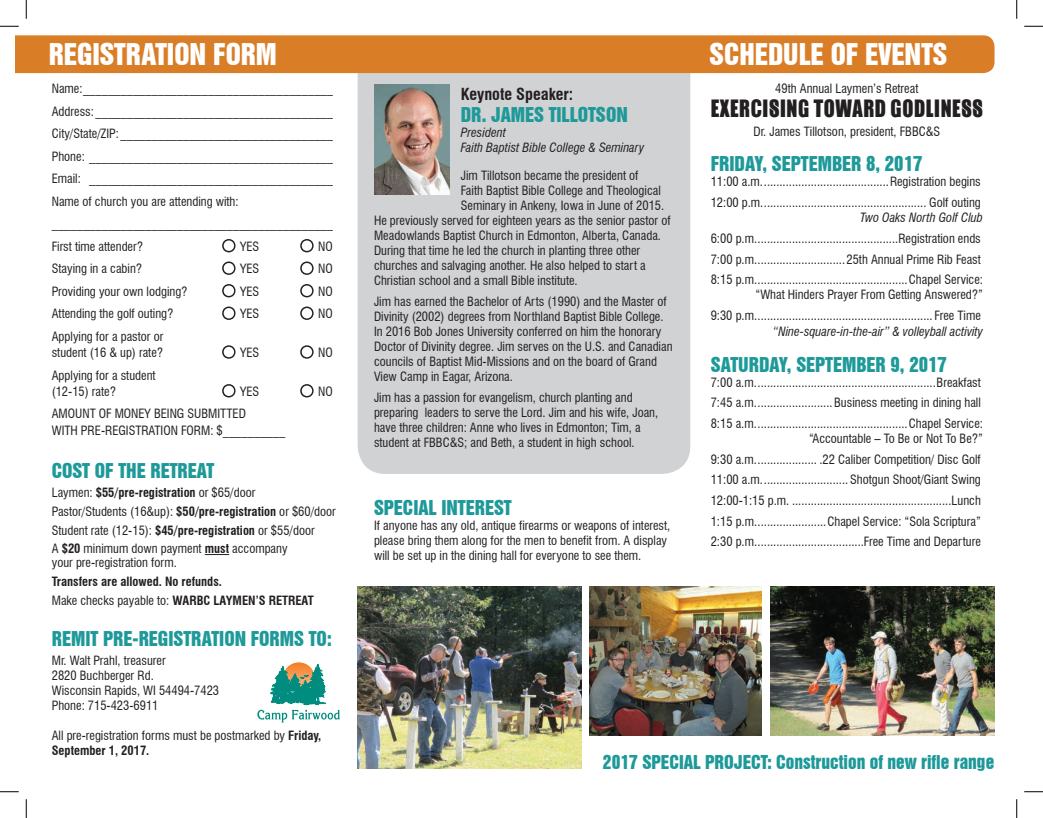
<style>
.page{position:relative;width:1043px;height:818px;background:#fff}
.page>*{position:absolute;margin:0;border:0;box-sizing:border-box;transform-origin:0 0}
.t1{font:300 50px "Swiss 721 BT";color:#231f20}
.t2{font:27.5px "Swiss 921 BT Regular A";color:#fff}
.t3{font:22.12px "Gabo Drive";letter-spacing:.03em;color:#231f20;scale:.92 1}
.t4{font:18.75px "Swiss 921 BT Regular A";color:#1e9999}
.t5{font:17.5px "Swiss 921 BT Regular A";color:#1e9999}
.t6{font:700 condensed 16.25px "Swiss 721 BT";color:#231f20}
.t7{font:condensed 12.5px/15px "Swiss 721 BT";color:#231f20}
.t8{font:italic condensed 12.5px/15px "Swiss 721 BT";color:#231f20}
.t9{font:700 condensed 12.5px/18.8px "Swiss 721 BT";color:#231f20}
.s1{font-weight:700}
.s2{font-weight:400}
</style>
<div class="page">
<div style="left:357px;top:44px;width:333px;height:430px;background:#d1d2d4;border-radius:28px"></div>
<div style="left:15px;top:35px;width:979px;height:38px;background:#da7d27"></div>
<div style="left:32px;top:65px;width:322px;height:710px;background:#fff"></div>
<svg style="left:205px;top:554px;width:24px;height:1px"></svg>
<img style="left:374px;top:85px;width:75px;height:109px">
<svg style="left:282px;top:661px;width:33px;height:34px"></svg>
<div style="left:282px;top:661px;width:34px;height:34px;border:1px solid #fff;border-radius:50%"></div>
<svg style="left:257px;top:664px;width:83px;height:58px"></svg>
<img style="left:589px;top:587px;width:172px;height:148px">
<img style="left:770px;top:587px;width:224px;height:148px">
<img style="left:357px;top:587px;width:224px;height:181px">
<svg style="left:0;top:25px;width:19px;height:2px"></svg>
<svg style="left:1024px;top:25px;width:18px;height:2px"></svg>
<svg style="left:0;top:791px;width:19px;height:1px"></svg>
<svg style="left:1024px;top:791px;width:18px;height:1px"></svg>
<svg style="left:25px;top:0;width:2px;height:19px"></svg>
<svg style="left:25px;top:799px;width:2px;height:19px"></svg>
<svg style="left:1016px;top:0;width:1px;height:19px"></svg>
<svg style="left:1016px;top:799px;width:1px;height:19px"></svg>
<h2 class="t2" style="left:49px;top:36px;width:230px">REGISTRATION FORM</h2>
<p class="t7" style="left:52px;top:77px;width:283px;line-height:22.5px">Name:________________________________________ Address: ______________________________________ City/State/ZIP: __________________________________ Phone: _______________________________________ Email: _______________________________________ Name of church you are attending with: _____________________________________________ First time attender?</p>
<h1 class="t1" style="left:221px;top:226px;width:18px">°</h1>
<p class="t7" style="left:240px;top:238px;width:21px">YES</p>
<h1 class="t1" style="left:299px;top:226px;width:18px">°</h1>
<p class="t7" style="left:318px;top:238px;width:16px">NO</p>
<p class="t7" style="left:52px;top:261px;width:92px">Staying in a cabin?</p>
<h1 class="t1" style="left:221px;top:249px;width:18px">°</h1>
<p class="t7" style="left:240px;top:261px;width:21px">YES</p>
<h1 class="t1" style="left:299px;top:249px;width:18px">°</h1>
<p class="t7" style="left:318px;top:261px;width:16px">NO</p>
<p class="t7" style="left:52px;top:283px;width:137px">Providing your own lodging?</p>
<h1 class="t1" style="left:221px;top:271px;width:18px">°</h1>
<p class="t7" style="left:240px;top:283px;width:21px">YES</p>
<h1 class="t1" style="left:299px;top:271px;width:18px">°</h1>
<p class="t7" style="left:318px;top:283px;width:16px">NO</p>
<p class="t7" style="left:52px;top:306px;width:123px">Attending the golf outing?</p>
<h1 class="t1" style="left:221px;top:294px;width:18px">°</h1>
<p class="t7" style="left:240px;top:306px;width:21px">YES</p>
<h1 class="t1" style="left:299px;top:294px;width:18px">°</h1>
<p class="t7" style="left:318px;top:306px;width:16px">NO</p>
<p class="t7" style="left:52px;top:328px;width:113px;line-height:16.2px">Applying for a pastor or student (16 &amp; up) rate?</p>
<h1 class="t1" style="left:221px;top:332px;width:18px">°</h1>
<p class="t7" style="left:240px;top:345px;width:21px">YES</p>
<h1 class="t1" style="left:299px;top:332px;width:18px">°</h1>
<p class="t7" style="left:318px;top:345px;width:16px">NO</p>
<p class="t7" style="left:52px;top:367px;width:105px;line-height:16.2px">Applying for a student (12-15) rate?</p>
<h1 class="t1" style="left:221px;top:371px;width:18px">°</h1>
<p class="t7" style="left:240px;top:383px;width:21px">YES</p>
<h1 class="t1" style="left:299px;top:371px;width:18px">°</h1>
<p class="t7" style="left:318px;top:383px;width:16px">NO</p>
<p class="t7" style="left:52px;top:405px;width:235px;line-height:16.2px">AMOUNT OF MONEY BEING SUBMITTED<br>WITH PRE-REGISTRATION FORM: $__________</p>
<h3 class="t4" style="left:52px;top:458px;width:164px">COST OF THE RETREAT</h3>
<p class="t7" style="left:52px;top:483px;width:286px;line-height:18.8px">Laymen: <span class="s1">$55/pre-registration</span> or $65/door<br>Pastor/Students (16&amp;up): <span class="s1">$50/pre-registration</span> or $60/door Student rate (12-15): <span class="s1">$45/pre-registration</span> or $55/door<br>A <span class="s1">$20</span> minimum down payment <span class="s1">must</span> accompany</p>
<p class="t7" style="left:52px;top:555px;width:127px">your pre-registration form.</p>
<p class="t9" style="left:52px;top:572px;width:263px">Transfers are allowed. No refunds.<br><span class="s2">Make checks payable to:</span> WARBC LAYMEN’S RETREAT</p>
<h3 class="t4" style="left:52px;top:626px;width:282px">REMIT PRE-REGISTRATION FORMS TO:</h3>
<p class="t7" style="left:52px;top:652px;width:169px">Mr. Walt Prahl, treasurer<br>2820 Buchberger Rd.<br>Wisconsin Rapids, WI 54494-7423<br>Phone: 715-423-6911</p>
<p class="t7" style="left:52px;top:727px;width:271px">All pre-registration forms must be postmarked by <span class="s1">Friday,<br>September 1, 2017.</span></p>
<h3 class="t6" style="left:461px;top:84px;width:114px">Keynote Speaker:</h3>
<h3 class="t4" style="left:461px;top:102px;width:168px">DR. JAMES TILLOTSON</h3>
<p class="t8" style="left:461px;top:125px;width:185px">President<br>Faith Baptist Bible College &amp; Seminary</p>
<p class="t7" style="left:461px;top:168px;width:179px">Jim Tillotson became the president of</p>
<p class="t7" style="left:461px;top:183px;width:201px">Faith Baptist Bible College and Theological</p>
<p class="t7" style="left:461px;top:198px;width:205px">Seminary in Ankeny, Iowa in June of 2015.</p>
<p class="t7" style="left:374px;top:213px;width:298px">He previously served for eighteen years as the senior pastor of</p>
<p class="t7" style="left:374px;top:228px;width:288px">Meadowlands Baptist Church in Edmonton, Alberta, Canada.</p>
<p class="t7" style="left:374px;top:243px;width:267px">During that time he led the church in planting three other</p>
<p class="t7" style="left:374px;top:258px;width:273px">churches and salvaging another. He also helped to start a</p>
<p class="t7" style="left:374px;top:273px;width:205px">Christian school and a small Bible institute.</p>
<p class="t7" style="left:374px;top:294px;width:300px">Jim has earned the Bachelor of Arts (1990) and the Master of Divinity (2002) degrees from Northland Baptist Bible College.<br>In 2016 Bob Jones University conferred on him the honorary Doctor of Divinity degree. Jim serves on the U.S. and Canadian councils of Baptist Mid-Missions and on the board of Grand View Camp in Eagar, Arizona.</p>
<p class="t7" style="left:374px;top:389px;width:286px">Jim has a passion for evangelism, church planting and preparing leaders to serve the Lord. Jim and his wife, Joan, have three children: Anne who lives in Edmonton; Tim, a student at FBBC&amp;S; and Beth, a student in high school.</p>
<h3 class="t4" style="left:374px;top:495px;width:139px">SPECIAL INTEREST</h3>
<p class="t7" style="left:374px;top:518px;width:298px">If anyone has any old, antique firearms or weapons of interest, please bring them along for the men to benefit from. A display will be set up in the dining hall for everyone to see them.</p>
<h2 class="t2" style="left:709px;top:36px;width:239px">SCHEDULE OF EVENTS</h2>
<p class="t7" style="left:775px;top:81px;width:145px">49th Annual Laymen’s Retreat</p>
<h3 class="t3" style="left:710px;top:93px;width:297px">EXERCISING TOWARD GODLINESS</h3>
<p class="t7" style="left:753px;top:123px;width:188px">Dr. James Tillotson, president, FBBC&amp;S</p>
<h3 class="t4" style="left:710px;top:151px;width:213px">FRIDAY, SEPTEMBER 8, 2017</h3>
<p class="t7" style="left:710px;top:171px;width:271px;line-height:20.6px">11:00 a.m.........................................Registration begins<br>12:00 p.m..................................................... Golf outing</p>
<p class="t8" style="left:860px;top:210px;width:124px">Two Oaks North Golf Club</p>
<p class="t7" style="left:710px;top:228px;width:274px;line-height:20.6px">6:00 p.m..............................................Registration ends<br>7:00 p.m.............................25th Annual Prime Rib Feast<br>8:15 p.m.................................................Chapel Service:</p>
<p class="t7" style="left:710px;top:284px;width:274px;line-height:20.6px;text-align:right">“What Hinders Prayer From Getting Answered?”<br>9:30 p.m......................................................... Free Time</p>
<p class="t8" style="left:773px;top:323px;width:211px">“Nine-square-in-the-air” &amp; volleyball activity</p>
<h3 class="t4" style="left:710px;top:352px;width:238px">SATURDAY, SEPTEMBER 9, 2017</h3>
<p class="t7" style="left:710px;top:372px;width:274px;line-height:20.6px">7:00 a.m..........................................................Breakfast<br>7:45 a.m.........................Business meeting in dining hall<br>8:15 a.m.................................................Chapel Service:</p>
<p class="t7" style="left:710px;top:428px;width:274px;line-height:20.6px;text-indent:98px">“Accountable – To Be or Not To Be?” 9:30 a.m.................... .22 Caliber Competition/ Disc Golf 11:00 a.m............................ Shotgun Shoot/Giant Swing 12:00-1:15 p.m. ...................................................Lunch 1:15 p.m.......................Chapel Service: “Sola Scriptura” 2:30 p.m...................................Free Time and Departure</p>
<h3 class="t5" style="left:603px;top:750px;width:393px">2017 SPECIAL PROJECT: Construction of new rifle range</h3>
</div>
